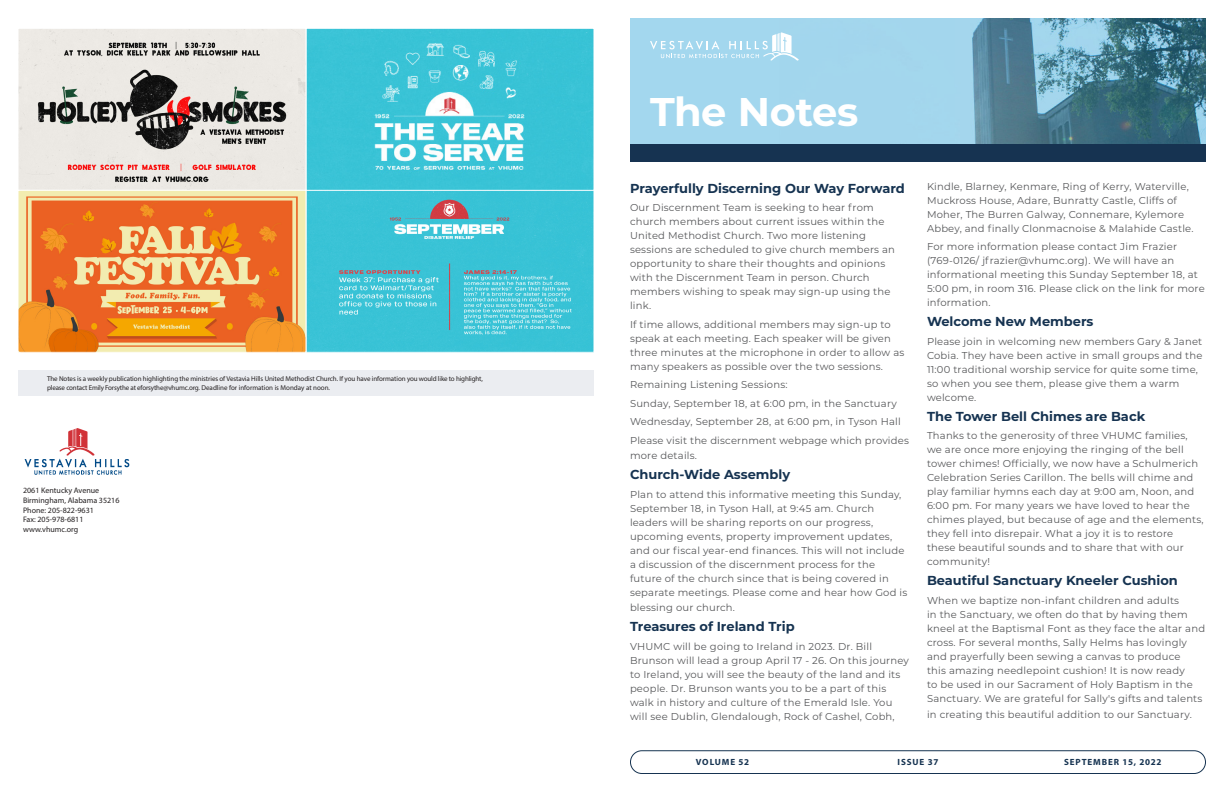
<style>
.page{position:relative;width:1224px;height:792px;background:#fff}
.page>*{position:absolute;margin:0;border:0;box-sizing:border-box;transform-origin:0 0}
.t1{font:700 40px "Montserrat";letter-spacing:-.01em;color:#fff}
.Info_Header{font:700 13px "Montserrat";color:#163351}
.Info_Header-2{font:10px/14px "Montserrat";letter-spacing:.02em;color:#57585a}
.t2{font:700 9px "Myriad Pro";letter-spacing:.1em;color:#163351}
.t3{font:8px "Myriad Pro";color:#231f20}
.t4{font:7px/9px "Myriad Pro";letter-spacing:-.01em;color:#231f20}
</style>
<div class="page">
<div style="left:630px;top:18px;width:576px;height:126px;background:#a3d7ee"></div>
<img style="left:972px;top:18px;width:234px;height:126px">
<div style="left:630px;top:144px;width:576px;height:18px;background:#163351"></div>
<div style="left:18px;top:370px;width:576px;height:26px;background:#ebedf1"></div>
<div style="left:630px;top:750px;width:576px;height:24px;border:1px solid #163351;border-radius:11px"></div>
<img style="left:24px;top:428px;width:106px;height:47px">
<svg style="left:650px;top:32px;width:149px;height:29px"></svg>
<img style="left:20px;top:30px;width:572px;height:321px">
<div style="left:306px;top:190px;width:288px;height:163px;border:1px solid #fff"></div>
<div style="left:306px;top:28px;width:288px;height:163px;border:1px solid #fff"></div>
<div style="left:18px;top:28px;width:288px;height:163px;border:1px solid #fff"></div>
<div style="left:18px;top:190px;width:288px;height:163px;border:1px solid #fff"></div>
<p class="t4" style="left:47px;top:374px;width:437px">The Notes is a weekly publication highlighting the ministries of Vestavia Hills United Methodist Church. If you have information you would like to highlight, please contact Emily Forsythe at eforsythe@vhumc.org. Deadline for information is Monday at noon.</p>
<p class="t3" style="left:23px;top:486px;width:78px">2061 Kentucky Avenue</p>
<p class="t3" style="left:23px;top:495px;width:98px">Birmingham, Alabama 35216</p>
<p class="t3" style="left:23px;top:505px;width:72px">Phone: 205-822-9631</p>
<p class="t3" style="left:23px;top:515px;width:62px">Fax: 205-978-6811</p>
<p class="t3" style="left:23px;top:524px;width:57px">www.vhumc.org</p>
<p class="t1" style="left:650px;top:83px;width:210px">The Notes</p>
<p class="Info_Header" style="left:630px;top:179px;width:276px">Prayerfully Discerning Our Way Forward</p>
<p class="Info_Header-2" style="left:630px;top:200px;width:267px">Our Discernment Team is seeking to hear from church members about current issues within the United Methodist Church. Two more listening sessions are scheduled to give church members an opportunity to share their thoughts and opinions with the Discernment Team in person. Church members wishing to speak may sign-up using the link.</p>
<p class="Info_Header-2" style="left:630px;top:317px;width:276px">If time allows, additional members may sign-up to speak at each meeting. Each speaker will be given three minutes at the microphone in order to allow as many speakers as possible over the two sessions.</p>
<p class="Info_Header-2" style="left:630px;top:377px;width:159px">Remaining Listening Sessions:</p>
<p class="Info_Header-2" style="left:630px;top:396px;width:268px">Sunday, September 18, at 6:00 pm, in the Sanctuary</p>
<p class="Info_Header-2" style="left:630px;top:414px;width:272px">Wednesday, September 28, at 6:00 pm, in Tyson Hall</p>
<p class="Info_Header-2" style="left:630px;top:432px;width:280px;line-height:15.6px">Please visit the discernment webpage which provides more details.</p>
<p class="Info_Header" style="left:630px;top:465px;width:162px">Church-Wide Assembly</p>
<p class="Info_Header-2" style="left:630px;top:487px;width:279px">Plan to attend this informative meeting this Sunday, September 18, in Tyson Hall, at 9:45 am. Church leaders will be sharing reports on our progress, upcoming events, property improvement updates, and our fiscal year-end finances. This will not include a discussion of the discernment process for the future of the church since that is being covered in separate meetings. Please come and hear how God is</p>
<p class="Info_Header-2" style="left:630px;top:600px;width:107px">blessing our church.</p>
<p class="Info_Header" style="left:630px;top:617px;width:166px">Treasures of Ireland Trip</p>
<p class="Info_Header-2" style="left:630px;top:639px;width:281px">VHUMC will be going to Ireland in 2023. Dr. Bill Brunson will lead a group April 17 - 26. On this journey to Ireland, you will see the beauty of the land and its people. Dr. Brunson wants you to be a part of this walk in history and culture of the Emerald Isle. You will see Dublin, Glendalough, Rock of Cashel, Cobh,</p>
<p class="Info_Header-2" style="left:927px;top:179px;width:268px">Kindle, Blarney, Kenmare, Ring of Kerry, Waterville, Muckross House, Adare, Bunratty Castle, Cliffs of Moher, The Burren Galway, Connemare, Kylemore Abbey, and finally Clonmacnoise &amp; Malahide Castle.</p>
<p class="Info_Header-2" style="left:927px;top:239px;width:279px">For more information please contact Jim Frazier (769-0126/ jfrazier@vhumc.org). We will have an informational meeting this Sunday September 18, at 5:00 pm, in room 316. Please click on the link for more information.</p>
<p class="Info_Header" style="left:927px;top:312px;width:168px">Welcome New Members</p>
<p class="Info_Header-2" style="left:927px;top:334px;width:277px">Please join in welcoming new members Gary &amp; Janet Cobia. They have been active in small groups and the 11:00 traditional worship service for quite some time, so when you see them, please give them a warm welcome.</p>
<p class="Info_Header" style="left:927px;top:407px;width:220px">The Tower Bell Chimes are Back</p>
<p class="Info_Header-2" style="left:927px;top:428px;width:278px">Thanks to the generosity of three VHUMC families, we are once more enjoying the ringing of the bell tower chimes! Officially, we now have a Schulmerich Celebration Series Carillon. The bells will chime and play familiar hymns each day at 9:00 am, Noon, and 6:00 pm. For many years we have loved to hear the chimes played, but because of age and the elements, they fell into disrepair. What a joy it is to restore these beautiful sounds and to share that with our community!</p>
<p class="Info_Header" style="left:927px;top:571px;width:252px">Beautiful Sanctuary Kneeler Cushion</p>
<p class="Info_Header-2" style="left:927px;top:593px;width:280px">When we baptize non-infant children and adults<br>in the Sanctuary, we often do that by having them kneel at the Baptismal Font as they face the altar and cross. For several months, Sally Helms has lovingly and prayerfully been sewing a canvas to produce<br>this amazing needlepoint cushion! It is now ready<br>to be used in our Sacrament of Holy Baptism in the Sanctuary. We are grateful for Sally's gifts and talents</p>
<p class="Info_Header-2" style="left:927px;top:707px;width:266px">in creating this beautiful addition to our Sanctuary.</p>
<p class="t2" style="left:696px;top:757px;width:55px">VOLUME 52</p>
<p class="t2" style="left:898px;top:757px;width:42px">ISSUE 37</p>
<p class="t2" style="left:1064px;top:757px;width:99px">SEPTEMBER 15, 2022</p>
</div>
